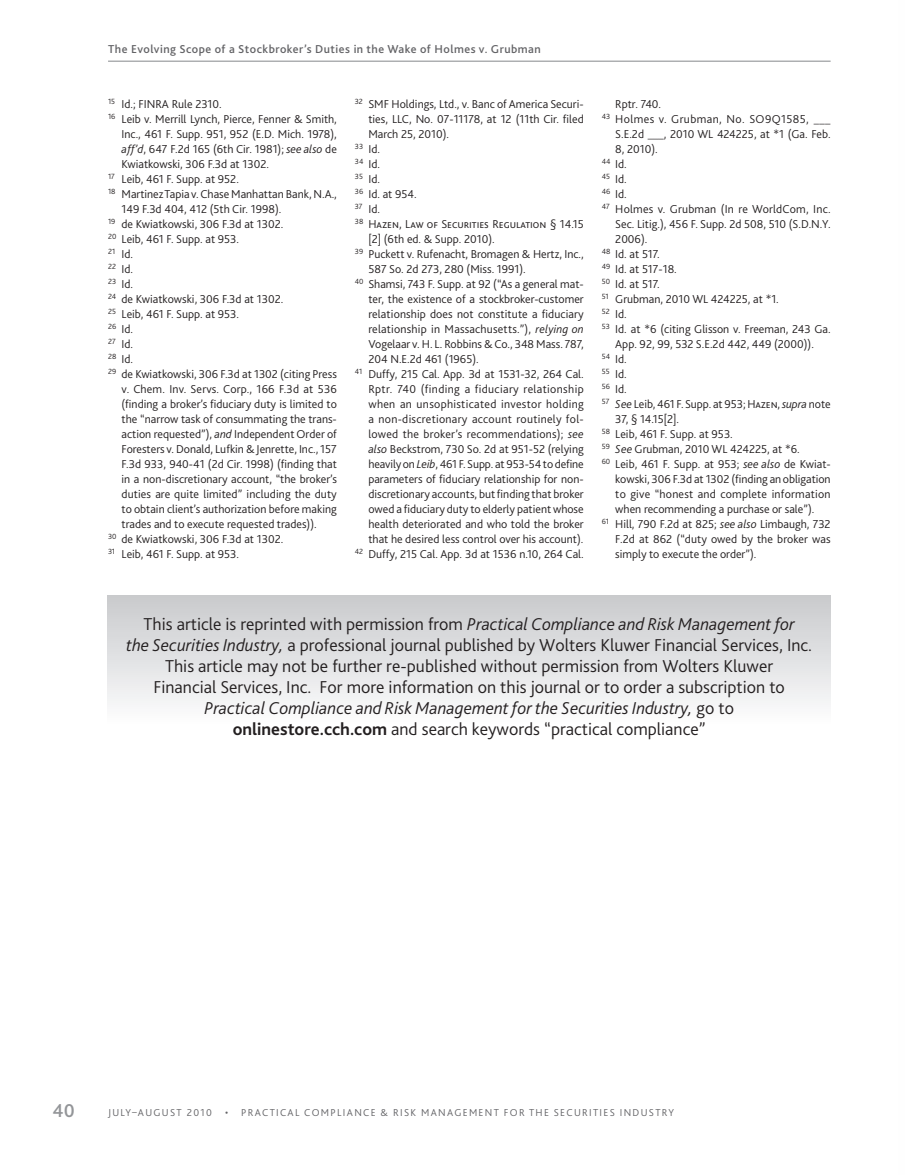
<style>
.page{position:relative;width:905px;height:1175px;background:#fff}
.page>*{position:absolute;margin:0;border:0;box-sizing:border-box;transform-origin:0 0}
.t1{font:500 19.5px "Bliss 2";color:#939598}
.t2{font:300 18px/21px "Bliss 2";color:#231f20;text-align:center}
.t3{font:300 12px "Bliss 2";color:#231f20}
.t4{font:300 12px "Bliss 2";letter-spacing:.02em;color:#231f20}
.t5{font:300 12px "Bliss 2";letter-spacing:.025em;color:#231f20}
.t6{font:300 12px "Bliss 2";letter-spacing:.03em;color:#231f20}
.t7{font:500 12px "Bliss 2";letter-spacing:.04em;color:#636366}
.t8{font:300 10.5px "Bliss 2";letter-spacing:.125em;color:#636366}
.s1{font-style:italic}
.s2{font-weight:700}
</style>
<div class="page">
<hr style="left:108px;top:61px;width:722px;height:1px;background:#939598">
<div style="left:108px;top:596px;width:722px;height:163px;background:linear-gradient(to bottom,#caccce,#fff)"></div>
<p class="t7" style="left:108px;top:42px;width:434px">The Evolving Scope of a Stockbroker’s Duties in the Wake of Holmes v. Grubman</p>
<p class="t3" style="left:108px;top:100px;width:115px"><sup>15</sup> Id.; FINRA Rule 2310.</p>
<p class="t3" style="left:108px;top:115px;width:230px"><sup>16</sup> Leib v. Merrill Lynch, Pierce, Fenner &amp; Smith,</p>
<p class="t3" style="left:122px;top:130px;width:217px">Inc., 461 F. Supp. 951, 952 (E.D. Mich. 1978),</p>
<p class="t3" style="left:122px;top:145px;width:217px"><span class="s1">aff’d</span>, 647 F.2d 165 (6th Cir. 1981); <span class="s1">see also</span> de</p>
<p class="t3" style="left:121px;top:160px;width:149px">Kwiatkowski, 306 F.3d at 1302.</p>
<p class="t3" style="left:108px;top:175px;width:132px"><sup>17</sup> Leib, 461 F. Supp. at 952.</p>
<p class="t3" style="left:108px;top:190px;width:230px"><sup>18</sup> Martinez Tapia v. Chase Manhattan Bank, N.A.,</p>
<p class="t3" style="left:122px;top:205px;width:161px">149 F.3d 404, 412 (5th Cir. 1998).</p>
<p class="t3" style="left:108px;top:220px;width:177px"><sup>19</sup> de Kwiatkowski, 306 F.3d at 1302.</p>
<p class="t3" style="left:108px;top:235px;width:133px"><sup>20</sup> Leib, 461 F. Supp. at 953.</p>
<p class="t3" style="left:108px;top:250px;width:27px"><sup>21</sup> Id.</p>
<p class="t3" style="left:108px;top:265px;width:27px"><sup>22</sup> Id.</p>
<p class="t3" style="left:108px;top:280px;width:27px"><sup>23</sup> Id.</p>
<p class="t3" style="left:108px;top:295px;width:177px"><sup>24</sup> de Kwiatkowski, 306 F.3d at 1302.</p>
<p class="t3" style="left:108px;top:310px;width:133px"><sup>25</sup> Leib, 461 F. Supp. at 953.</p>
<p class="t3" style="left:108px;top:325px;width:27px"><sup>26</sup> Id.</p>
<p class="t3" style="left:108px;top:340px;width:27px"><sup>27</sup> Id.</p>
<p class="t3" style="left:108px;top:355px;width:27px"><sup>28</sup> Id.</p>
<p class="t3" style="left:108px;top:370px;width:230px"><sup>29</sup> de Kwiatkowski, 306 F.3d at 1302 (citing Press</p>
<p class="t3" style="left:122px;top:385px;width:217px">v. Chem. Inv. Servs. Corp., 166 F.3d at 536</p>
<p class="t3" style="left:122px;top:400px;width:217px">(finding a broker’s fiduciary duty is limited to</p>
<p class="t3" style="left:122px;top:415px;width:217px">the “narrow task of consummating the trans-</p>
<p class="t3" style="left:122px;top:430px;width:217px">action requested”), <span class="s1">and</span> Independent Order of</p>
<p class="t3" style="left:122px;top:445px;width:217px">Foresters v. Donald, Lufkin &amp; Jenrette, Inc., 157</p>
<p class="t3" style="left:122px;top:460px;width:217px">F.3d 933, 940-41 (2d Cir. 1998) (finding that</p>
<p class="t3" style="left:122px;top:475px;width:217px">in a non-discretionary account, “the broker’s</p>
<p class="t3" style="left:122px;top:490px;width:217px">duties are quite limited” including the duty</p>
<p class="t3" style="left:122px;top:505px;width:217px">to obtain client’s authorization before making</p>
<p class="t3" style="left:122px;top:520px;width:197px">trades and to execute requested trades)).</p>
<p class="t3" style="left:108px;top:535px;width:177px"><sup>30</sup> de Kwiatkowski, 306 F.3d at 1302.</p>
<p class="t3" style="left:108px;top:550px;width:133px"><sup>31</sup> Leib, 461 F. Supp. at 953.</p>
<p class="t3" style="left:355px;top:100px;width:230px"><sup>32</sup> SMF Holdings, Ltd., v. Banc of America Securi-</p>
<p class="t3" style="left:368px;top:115px;width:217px">ties, LLC, No. 07-11178, at 12 (11th Cir. filed</p>
<p class="t3" style="left:368px;top:130px;width:82px">March 25, 2010).</p>
<p class="t3" style="left:355px;top:145px;width:27px"><sup>33</sup> Id.</p>
<p class="t3" style="left:355px;top:160px;width:27px"><sup>34</sup> Id.</p>
<p class="t3" style="left:355px;top:175px;width:27px"><sup>35</sup> Id.</p>
<p class="t3" style="left:355px;top:190px;width:63px"><sup>36</sup> Id. at 954.</p>
<p class="t3" style="left:355px;top:205px;width:27px"><sup>37</sup> Id.</p>
<p class="t3" style="left:355px;top:220px;width:230px"><sup>38</sup> HAZEN, LAW OF SECURITIES REGULATION § 14.15</p>
<p class="t3" style="left:368px;top:235px;width:128px">[2] (6th ed. &amp; Supp. 2010).</p>
<p class="t3" style="left:355px;top:250px;width:230px"><sup>39</sup> Puckett v. Rufenacht, Bromagen &amp; Hertz, Inc.,</p>
<p class="t3" style="left:368px;top:265px;width:159px">587 So. 2d 273, 280 (Miss. 1991).</p>
<p class="t3" style="left:355px;top:280px;width:230px"><sup>40</sup> Shamsi, 743 F. Supp. at 92 (“As a general mat-</p>
<p class="t3" style="left:368px;top:295px;width:217px">ter, the existence of a stockbroker-customer</p>
<p class="t3" style="left:368px;top:310px;width:217px">relationship does not constitute a fiduciary</p>
<p class="t3" style="left:368px;top:325px;width:217px">relationship in Massachusetts.”), <span class="s1">relying on</span></p>
<p class="t3" style="left:368px;top:340px;width:217px">Vogelaar v. H. L. Robbins &amp; Co., 348 Mass. 787,</p>
<p class="t3" style="left:368px;top:355px;width:112px">204 N.E.2d 461 (1965).</p>
<p class="t3" style="left:355px;top:370px;width:230px"><sup>41</sup> Duffy, 215 Cal. App. 3d at 1531-32, 264 Cal.</p>
<p class="t6" style="left:368px;top:385px;width:217px">Rptr. 740 (finding a fiduciary relationship</p>
<p class="t5" style="left:368px;top:400px;width:217px">when an unsophisticated investor holding</p>
<p class="t5" style="left:368px;top:415px;width:217px">a non-discretionary account routinely fol-</p>
<p class="t4" style="left:368px;top:430px;width:217px">lowed the broker’s recommendations); <span class="s1">see</span></p>
<p class="t3" style="left:368px;top:445px;width:217px"><span class="s1">also</span> Beckstrom, 730 So. 2d at 951-52 (relying</p>
<p class="t3" style="left:368px;top:460px;width:217px">heavily on <span class="s1">Leib</span>, 461 F. Supp. at 953-54 to define</p>
<p class="t3" style="left:368px;top:475px;width:217px">parameters of fiduciary relationship for non-</p>
<p class="t3" style="left:368px;top:490px;width:217px">discretionary accounts, but finding that broker</p>
<p class="t3" style="left:368px;top:505px;width:217px">owed a fiduciary duty to elderly patient whose</p>
<p class="t3" style="left:368px;top:520px;width:217px">health deteriorated and who told the broker</p>
<p class="t3" style="left:368px;top:535px;width:216px">that he desired less control over his account).</p>
<p class="t3" style="left:355px;top:550px;width:230px"><sup>42</sup> Duffy, 215 Cal. App. 3d at 1536 n.10, 264 Cal.</p>
<p class="t3" style="left:615px;top:100px;width:47px">Rptr. 740.</p>
<p class="t6" style="left:601px;top:115px;width:230px"><sup>43</sup> Holmes v. Grubman, No. SO9Q1585, ___</p>
<p class="t3" style="left:615px;top:130px;width:217px">S.E.2d ___, 2010 WL 424225, at *1 (Ga. Feb.</p>
<p class="t3" style="left:615px;top:145px;width:44px">8, 2010).</p>
<p class="t3" style="left:601px;top:160px;width:27px"><sup>44</sup> Id.</p>
<p class="t3" style="left:601px;top:175px;width:27px"><sup>45</sup> Id.</p>
<p class="t3" style="left:601px;top:190px;width:27px"><sup>46</sup> Id.</p>
<p class="t4" style="left:601px;top:205px;width:230px"><sup>47</sup> Holmes v. Grubman (In re WorldCom, Inc.</p>
<p class="t3" style="left:615px;top:220px;width:217px">Sec. Litig.), 456 F. Supp. 2d 508, 510 (S.D.N.Y.</p>
<p class="t3" style="left:615px;top:235px;width:34px">2006).</p>
<p class="t3" style="left:601px;top:250px;width:59px"><sup>48</sup> Id. at 517.</p>
<p class="t3" style="left:601px;top:265px;width:77px"><sup>49</sup> Id. at 517-18.</p>
<p class="t3" style="left:601px;top:280px;width:59px"><sup>50</sup> Id. at 517.</p>
<p class="t3" style="left:601px;top:295px;width:179px"><sup>51</sup> Grubman, 2010 WL 424225, at *1.</p>
<p class="t3" style="left:601px;top:310px;width:27px"><sup>52</sup> Id.</p>
<p class="t3" style="left:601px;top:325px;width:230px"><sup>53</sup> Id. at *6 (citing Glisson v. Freeman, 243 Ga.</p>
<p class="t3" style="left:615px;top:340px;width:200px">App. 92, 99, 532 S.E.2d 442, 449 (2000)).</p>
<p class="t3" style="left:601px;top:355px;width:27px"><sup>54</sup> Id.</p>
<p class="t3" style="left:601px;top:370px;width:27px"><sup>55</sup> Id.</p>
<p class="t3" style="left:601px;top:385px;width:27px"><sup>56</sup> Id.</p>
<p class="t3" style="left:601px;top:400px;width:230px"><sup>57</sup> <span class="s1">See</span> Leib, 461 F. Supp. at 953; HAZEN, <span class="s1">supra</span> note</p>
<p class="t3" style="left:615px;top:415px;width:65px">37, § 14.15[2].</p>
<p class="t3" style="left:601px;top:430px;width:133px"><sup>58</sup> Leib, 461 F. Supp. at 953.</p>
<p class="t3" style="left:601px;top:445px;width:199px"><sup>59</sup> <span class="s1">See</span> Grubman, 2010 WL 424225, at *6.</p>
<p class="t3" style="left:601px;top:460px;width:230px"><sup>60</sup> Leib, 461 F. Supp. at 953; <span class="s1">see also</span> de Kwiat-</p>
<p class="t3" style="left:615px;top:475px;width:217px">kowski, 306 F.3d at 1302 (finding an obligation</p>
<p class="t4" style="left:615px;top:490px;width:217px">to give “honest and complete information</p>
<p class="t3" style="left:615px;top:505px;width:200px">when recommending a purchase or sale”).</p>
<p class="t3" style="left:601px;top:520px;width:230px"><sup>61</sup> Hill, 790 F.2d at 825; <span class="s1">see also</span> Limbaugh, 732</p>
<p class="t3" style="left:615px;top:535px;width:217px">F.2d at 862 (“duty owed by the broker was</p>
<p class="t3" style="left:615px;top:550px;width:143px">simply to execute the order”).</p>
<p class="t2" style="left:126px;top:615px;width:687px">This article is reprinted with permission from <span class="s1">Practical Compliance and Risk Management for<br>the Securities Industry,</span> a professional journal published by Wolters Kluwer Financial Services, Inc.<br>This article may not be further re-published without permission from Wolters Kluwer<br>Financial Services, Inc. For more information on this journal or to order a subscription to <span class="s1">Practical Compliance and Risk Management for the Securities Industry,</span> go to <span class="s2">onlinestore.cch.com</span> and search keywords “practical compliance”</p>
<h1 class="t1" style="left:52px;top:1098px;width:24px">40</h1>
<p class="t8" style="left:108px;top:1108px;width:105px">JULY–AUGUST 2010</p>
<p class="t8" style="left:225px;top:1108px;width:450px">• PRACTICAL COMPLIANCE &amp; RISK MANAGEMENT FOR THE SECURITIES INDUSTRY</p>
</div>
